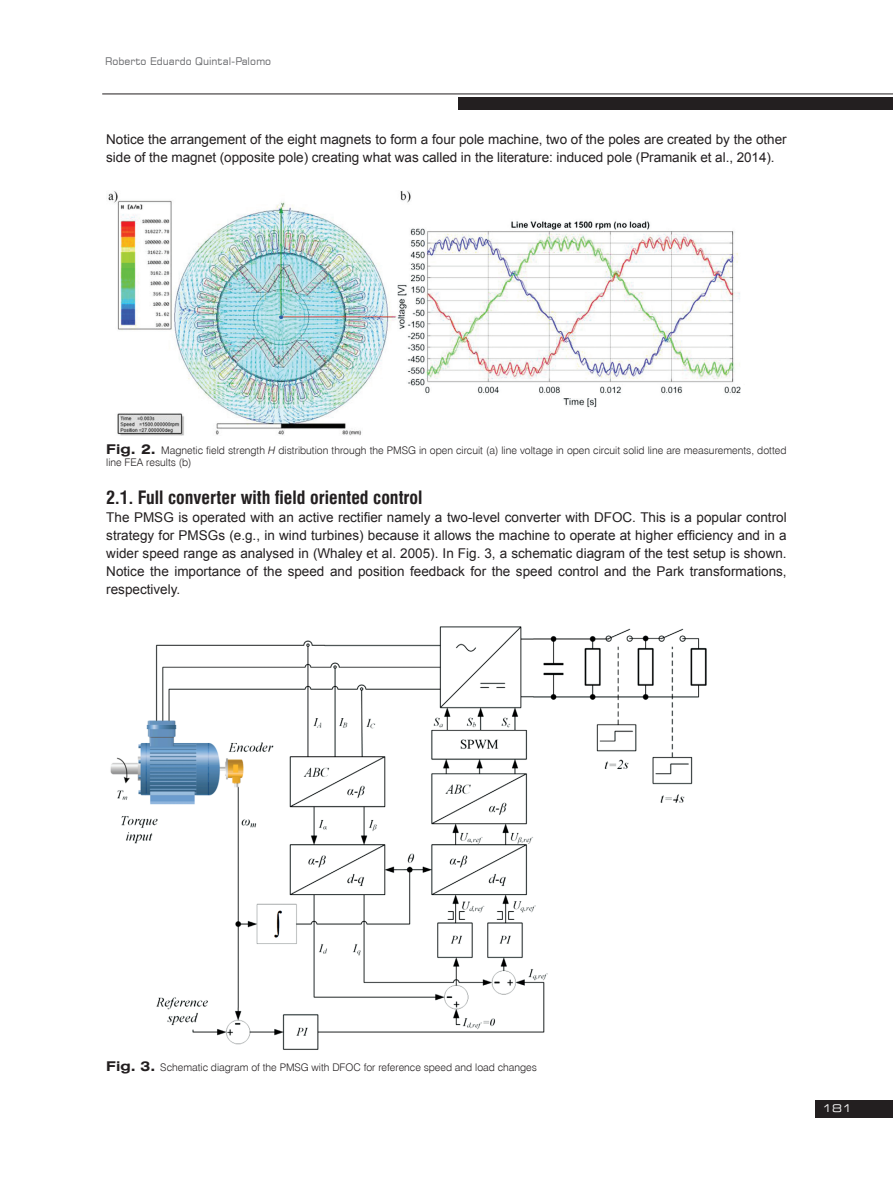
<style>
.page{position:relative;width:893px;height:1178px;background:#fff}
.page>*{position:absolute;margin:0;border:0;box-sizing:border-box;transform-origin:0 0}
._1_1__Sub-title{font:700 18px "Swis 721 Cn EU";color:#231f20}
.TEKST{font:13.5px/18px "Arial";letter-spacing:-.005em;color:#231f20}
.Fig__1__text{font:10.5px/12.6px "Swis 721 Lt EU";color:#231f20}
.t1{font:10.5px "Square 721 EU";color:#6c6d70}
.t2{font:10.5px "Square 721 Ex EU";color:#fff}
.s1{font-family:"Swis 721 Ex EU";font-weight:700;font-size:13.5px}
.s2{font-style:italic}
</style>
<div class="page">
<div style="left:815px;top:1100px;width:78px;height:17px;background:#231f20"></div>
<hr style="left:102px;top:94px;width:791px;height:1px;background:#231f20">
<div style="left:458px;top:97px;width:435px;height:12px;background:#231f20"></div>
<img style="left:108px;top:191px;width:633px;height:245px">
<img style="left:110px;top:626px;width:597px;height:424px">
<p class="t1" style="left:105px;top:54px;width:167px">Roberto Eduardo Quintal-Palomo</p>
<p class="TEKST" style="left:106px;top:130px;width:682px">Notice the arrangement of the eight magnets to form a four pole machine, two of the poles are created by the other side of the magnet (opposite pole) creating what was called in the literature: induced pole (Pramanik et al., 2014).</p>
<p class="Fig__1__text" style="left:106px;top:444px;width:682px"><span class="s1">Fig. 2.</span> Magnetic field strength <span class="s2">H</span> distribution through the PMSG in open circuit (a) line voltage in open circuit solid line are measurements, dotted line FEA results (b)</p>
<p class="_1_1__Sub-title" style="left:106px;top:487px;width:318px">2.1. Full converter with field oriented control</p>
<p class="TEKST" style="left:106px;top:508px;width:682px;text-align:justify">The PMSG is operated with an active rectifier namely a two-level converter with DFOC. This is a popular control strategy for PMSGs (e.g., in wind turbines) because it allows the machine to operate at higher efficiency and in a wider speed range as analysed in (Whaley et al. 2005). In Fig. 3, a schematic diagram of the test setup is shown.<br>Notice the importance of the speed and position feedback for the speed control and the Park transformations, respectively.</p>
<p class="Fig__1__text" style="left:106px;top:1061px;width:432px"><span class="s1">Fig. 3.</span> Schematic diagram of the PMSG with DFOC for reference speed and load changes</p>
<p class="t2" style="left:822px;top:1102px;width:31px">181</p>
</div>
